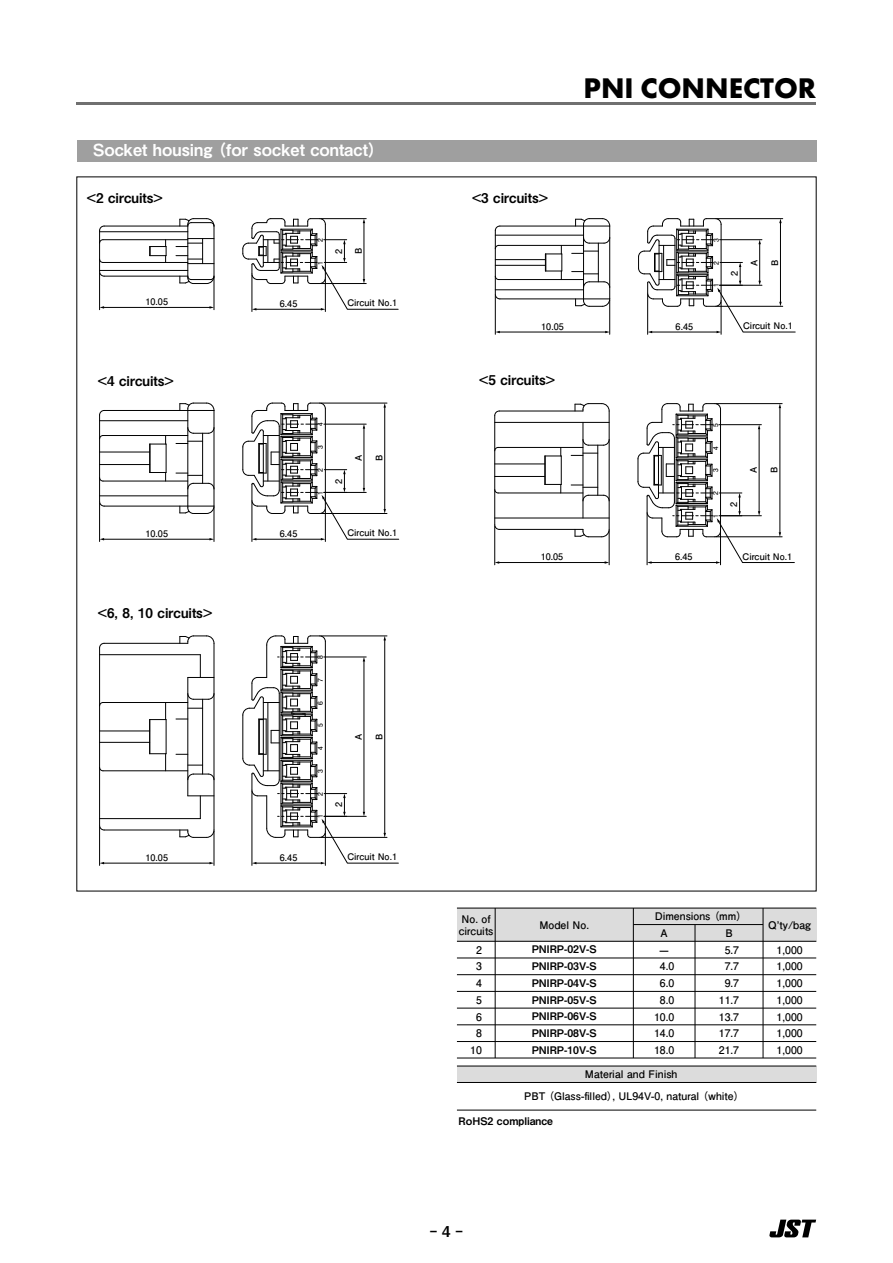
<style>
.page{position:relative;width:893px;height:1263px;background:#fff}
.page>*{position:absolute;margin:0;border:0;box-sizing:border-box;transform-origin:0 0}
.t1{font:700 29.55px "Futura PT";color:#000}
.t2{font:16.5px "Midashi Go Pr 6 N MB31";color:#fff}
.t3{font:15px "Midashi Go Pr 6 N MB31";color:#000}
.t4{font:13.5px "Midashi Go Pr 6 N MB31";color:#000}
.t5{font:700 10.5px/16.8px "Futo Go B101 Pr 6 N";color:#000;text-align:center}
.t6{font:10.5px/16.8px "Midashi Go Pr 6 N MB31";color:#000;text-align:justify}
.t7{font:700 10.5px/16.6px "Futo Go B101 Pr 6 N";color:#000;text-align:center;scale:3 1}
.t8{font:700 9px/19.5px "Futo Go B101 Pr 6 N";color:#000}
.t9{font:700 6.75px "Futo Go B101 Pr 6 N";color:#000}
.t10{font:700 6.75px "Futo Go B101 Pr 6 N";color:#000;scale:.93 1}
</style>
<div class="page">
<svg style="left:769px;top:1219px;width:47px;height:18px"></svg>
<svg style="left:76px;top:176px;width:741px;height:715px"></svg>
<hr style="left:77px;top:102px;width:739px;height:3px;background:#707070">
<div style="left:77px;top:140px;width:739px;height:22px;background:#9f9f9f"></div>
<div style="left:457px;top:908px;width:359px;height:33px;background:#dcdcdc"></div>
<hr style="left:457px;top:908px;width:359px;height:1px;background:#000">
<hr style="left:495px;top:908px;width:1px;height:150px;background:#000">
<hr style="left:633px;top:924px;width:130px;height:1px;background:#000">
<hr style="left:457px;top:941px;width:359px;height:1px;background:#000">
<hr style="left:457px;top:958px;width:359px;height:1px;background:#000">
<hr style="left:457px;top:974px;width:359px;height:1px;background:#000">
<hr style="left:457px;top:991px;width:359px;height:1px;background:#000">
<hr style="left:457px;top:1008px;width:359px;height:1px;background:#000">
<hr style="left:457px;top:1024px;width:359px;height:1px;background:#000">
<hr style="left:457px;top:1041px;width:359px;height:1px;background:#000">
<hr style="left:633px;top:908px;width:1px;height:150px;background:#000">
<hr style="left:695px;top:924px;width:1px;height:134px;background:#000">
<hr style="left:763px;top:908px;width:1px;height:150px;background:#000">
<div style="left:457px;top:1066px;width:359px;height:16px;background:#dcdcdc"></div>
<hr style="left:457px;top:1066px;width:359px;height:1px;background:#000">
<hr style="left:457px;top:1110px;width:359px;height:1px;background:#000">
<hr style="left:457px;top:1082px;width:359px;height:1px;background:#000">
<hr style="left:457px;top:1058px;width:359px;height:1px;background:#000">
<h2 class="t2" style="left:93px;top:137px;width:285px">Socket housing (for socket contact)</h2>
<p class="t4" style="left:87px;top:187px;width:78px">&lt;2 circuits&gt;</p>
<p class="t4" style="left:472px;top:187px;width:78px">&lt;3 circuits&gt;</p>
<h1 class="t1" style="left:583px;top:69px;width:234px">PNI CONNECTOR</h1>
<p class="t8" style="left:146px;top:292px;width:24px">10.05</p>
<p class="t8" style="left:280px;top:293px;width:19px">6.45</p>
<p class="t9" style="left:315px;top:242px;width:5px;rotate:-90deg">2</p>
<p class="t9" style="left:711px;top:242px;width:5px;rotate:-90deg">3</p>
<p class="t9" style="left:315px;top:265px;width:5px;rotate:-90deg">1</p>
<p class="t8" style="left:329px;top:254px;width:8px;rotate:-90deg">2<br>B</p>
<p class="t9" style="left:711px;top:265px;width:5px;rotate:-90deg">2</p>
<p class="t8" style="left:347px;top:293px;width:51px">Circuit No.1</p>
<p class="t8" style="left:541px;top:316px;width:24px">10.05</p>
<p class="t8" style="left:676px;top:316px;width:19px">6.45</p>
<p class="t9" style="left:711px;top:287px;width:5px;rotate:-90deg">1</p>
<p class="t8" style="left:724px;top:276px;width:7px;rotate:-90deg">2</p>
<p class="t8" style="left:744px;top:266px;width:8px;rotate:-90deg">A</p>
<p class="t8" style="left:765px;top:266px;width:8px;rotate:-90deg">B</p>
<p class="t8" style="left:743px;top:316px;width:51px">Circuit No.1</p>
<p class="t4" style="left:98px;top:370px;width:78px">&lt;4 circuits&gt;</p>
<p class="t10" style="left:315px;top:426px;width:5px;rotate:-90deg">4</p>
<p class="t9" style="left:315px;top:449px;width:5px;rotate:-90deg">3</p>
<p class="t9" style="left:315px;top:472px;width:5px;rotate:-90deg">2</p>
<p class="t9" style="left:315px;top:494px;width:5px;rotate:-90deg">1</p>
<p class="t8" style="left:329px;top:484px;width:7px;rotate:-90deg">2</p>
<p class="t8" style="left:348px;top:461px;width:8px;rotate:-90deg">A</p>
<p class="t8" style="left:369px;top:461px;width:8px;rotate:-90deg">B</p>
<p class="t8" style="left:146px;top:523px;width:24px">10.05</p>
<p class="t8" style="left:280px;top:523px;width:19px">6.45</p>
<p class="t8" style="left:347px;top:523px;width:51px">Circuit No.1</p>
<p class="t4" style="left:479px;top:369px;width:78px">&lt;5 circuits&gt;</p>
<p class="t9" style="left:710px;top:427px;width:5px;rotate:-90deg">5</p>
<p class="t10" style="left:710px;top:449px;width:5px;rotate:-90deg">4</p>
<p class="t9" style="left:710px;top:472px;width:5px;rotate:-90deg">3</p>
<p class="t9" style="left:710px;top:495px;width:5px;rotate:-90deg">2</p>
<p class="t9" style="left:710px;top:518px;width:5px;rotate:-90deg">1</p>
<p class="t8" style="left:724px;top:507px;width:7px;rotate:-90deg">2</p>
<p class="t8" style="left:743px;top:473px;width:8px;rotate:-90deg">A</p>
<p class="t8" style="left:764px;top:473px;width:8px;rotate:-90deg">B</p>
<p class="t4" style="left:98px;top:602px;width:116px">&lt;6, 8, 10 circuits&gt;</p>
<p class="t8" style="left:146px;top:847px;width:24px">10.05</p>
<p class="t8" style="left:280px;top:847px;width:19px">6.45</p>
<p class="t9" style="left:315px;top:659px;width:5px;rotate:-90deg">8</p>
<p class="t9" style="left:315px;top:682px;width:5px;rotate:-90deg">7</p>
<p class="t9" style="left:315px;top:705px;width:5px;rotate:-90deg">6</p>
<p class="t9" style="left:315px;top:727px;width:5px;rotate:-90deg">5</p>
<p class="t10" style="left:315px;top:750px;width:5px;rotate:-90deg">4</p>
<p class="t9" style="left:315px;top:773px;width:5px;rotate:-90deg">3</p>
<p class="t9" style="left:315px;top:796px;width:5px;rotate:-90deg">2</p>
<p class="t9" style="left:315px;top:818px;width:5px;rotate:-90deg">1</p>
<p class="t8" style="left:329px;top:807px;width:7px;rotate:-90deg">2</p>
<p class="t8" style="left:348px;top:740px;width:8px;rotate:-90deg">A</p>
<p class="t8" style="left:369px;top:740px;width:8px;rotate:-90deg">B</p>
<p class="t8" style="left:347px;top:847px;width:51px">Circuit No.1</p>
<p class="t8" style="left:541px;top:547px;width:24px">10.05</p>
<p class="t8" style="left:675px;top:547px;width:19px">6.45</p>
<p class="t8" style="left:742px;top:546px;width:51px">Circuit No.1</p>
<p class="t5" style="left:459px;top:912px;width:36px;line-height:12px;text-align:left">No. of circuits</p>
<p class="t5" style="left:539px;top:916px;width:51px">Model No.</p>
<p class="t5" style="left:470px;top:941px;width:13px">2<br>3<br>4<br>5<br>6<br>8<br>10</p>
<p class="t6" style="left:532px;top:941px;width:66px">PNIRP-02V-S PNIRP-03V-S PNIRP-04V-S PNIRP-05V-S PNIRP-06V-S PNIRP-08V-S PNIRP-10V-S</p>
<p class="t5" style="left:655px;top:908px;width:88px">Dimensions (mm)</p>
<p class="t5" style="left:661px;top:924px;width:9px">A</p>
<p class="t5" style="left:725px;top:924px;width:9px">B</p>
<p class="t7" style="left:654px;top:941px;width:8px">-<br>4.0<br>6.0<br>8.0<br>10.0<br>14.0<br>18.0</p>
<p class="t5" style="left:719px;top:941px;width:22px">5.7<br>7.7<br>9.7<br>11.7<br>13.7<br>17.7<br>21.7</p>
<p class="t5" style="left:524px;top:1063px;width:216px;line-height:22.4px">Material and Finish<br>PBT (Glass-filled), UL94V-0, natural (white)</p>
<p class="t6" style="left:459px;top:1112px;width:96px">RoHS2 compliance</p>
<p class="t5" style="left:768px;top:916px;width:44px">Q’ty/bag</p>
<p class="t5" style="left:777px;top:941px;width:28px;text-align:justify">1,000<br>1,000<br>1,000<br>1,000<br>1,000<br>1,000<br>1,000</p>
<h3 class="t3" style="left:430px;top:1219px;width:35px">- 4 -</h3>
</div>
